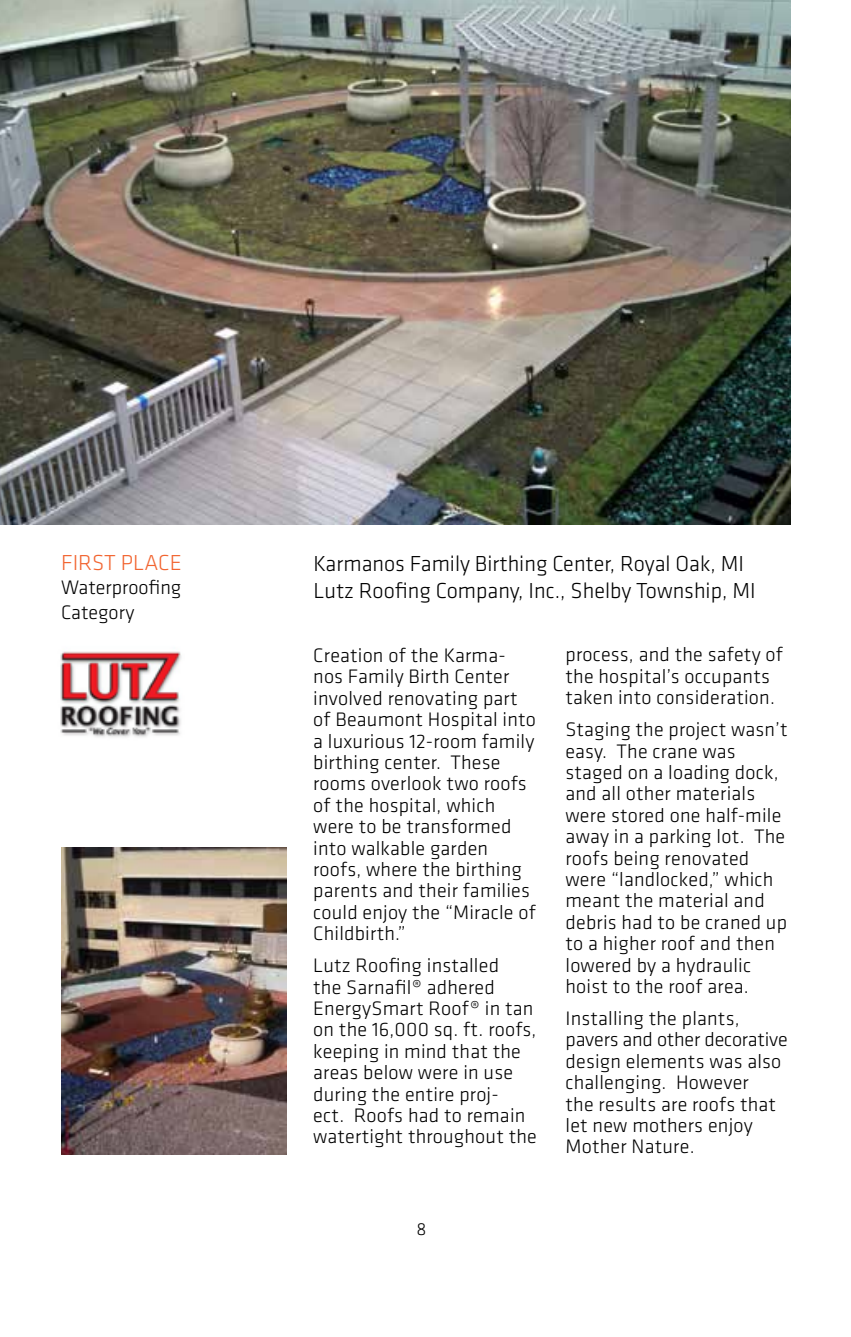
<style>
.page{position:relative;width:851px;height:1337px;background:#fff}
.page>*{position:absolute;margin:0;border:0;box-sizing:border-box;transform-origin:0 0}
.t1{font:300 22.5px/27px "Klavika";color:#000}
.t2{font:300 22.5px "Klavika";color:#f26531}
.t3{font:300 20.25px/21.4px "Klavika";letter-spacing:.01em;color:#000}
.t4{font:300 18px "Klavika";color:#000}
</style>
<div class="page">
<img style="left:0;top:0;width:790px;height:524px">
<img style="left:62px;top:847px;width:224px;height:307px">
<img style="left:60px;top:651px;width:121px;height:86px">
<p class="t2" style="left:61px;top:549px;width:122px">FIRST PLACE</p>
<p class="t3" style="left:61px;top:575px;width:122px;line-height:24.3px">Waterproofing<br>Category</p>
<p class="t1" style="left:313px;top:550px;width:443px">Karmanos Family Birthing Center, Royal Oak, MI<br>Lutz Roofing Company, Inc., Shelby Township, MI</p>
<p class="t3" style="left:313px;top:644px;width:224px">Creation of the Karma&shy;nos Family Birth Center involved renovating part of Beaumont Hospital into a luxurious 12-room family birthing center. These rooms overlook two roofs of the hospital, which were to be transformed into walkable garden roofs, where the birthing parents and their families could enjoy the “Miracle of<br>Childbirth.”</p>
<p class="t3" style="left:313px;top:954px;width:225px">Lutz Roofing installed<br>the Sarnafil® adhered<br>EnergySmart Roof® in tan on the 16,000 sq. ft. roofs, keeping in mind that the areas below were in use during the entire proj-<br>ect. Roofs had to remain watertight throughout the</p>
<p class="t4" style="left:416px;top:1217px;width:11px">8</p>
<p class="t3" style="left:565px;top:644px;width:219px">process, and the safety of the hospital’s occupants taken into consideration.</p>
<p class="t3" style="left:565px;top:718px;width:224px">Staging the project wasn’t easy. The crane was staged on a loading dock, and all other materials were stored one half-mile away in a parking lot. The roofs being renovated were “landlocked,” which meant the material and debris had to be craned up to a higher roof and then lowered by a hydraulic hoist to the roof area.</p>
<p class="t3" style="left:565px;top:1007px;width:224px">Installing the plants, pavers and other decorative design elements was also challenging. However<br>the results are roofs that let new mothers enjoy<br>Mother Nature.</p>
</div>
